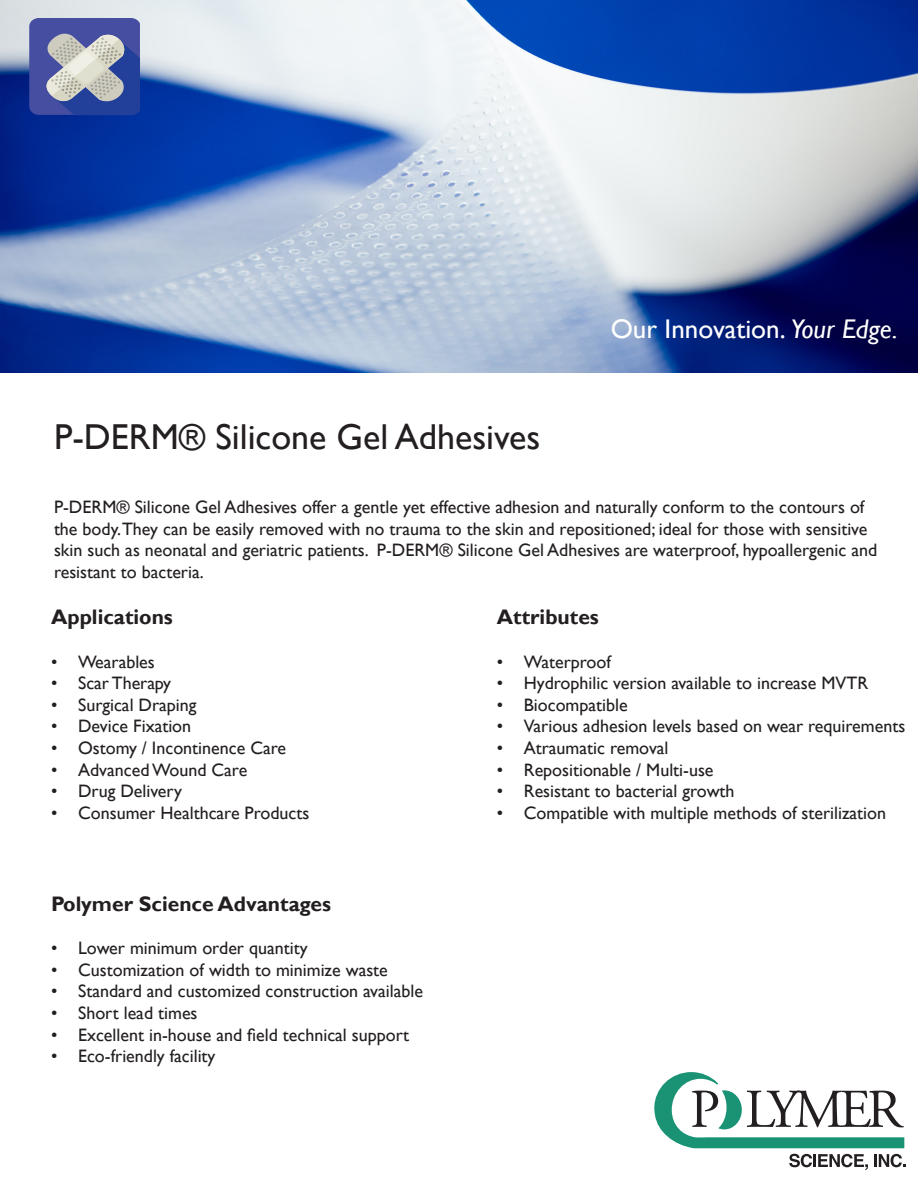
<style>
.page{position:relative;width:918px;height:1188px;background:#fff}
.page>*{position:absolute;margin:0;border:0;box-sizing:border-box;transform-origin:0 0}
.t1{font:36px "Gill Sans";color:#231f20}
.t2{font:27px "Gill Sans";color:#fff}
.t3{font:700 21px "Gill Sans";color:#231f20}
.t4{font:18px/21.6px "Gill Sans";color:#231f20}
.s1{font-style:italic}
</style>
<div class="page">
<img style="left:0;top:0;width:918px;height:373px">
<svg style="left:789px;top:1154px;width:79px;height:16px"></svg>
<svg style="left:874px;top:1154px;width:32px;height:13px"></svg>
<svg style="left:654px;top:1072px;width:250px;height:76px"></svg>
<svg style="left:29px;top:18px;width:111px;height:97px;background:#727cac"></svg>
<p class="t1" style="left:54px;top:416px;width:488px">P-DERM® Silicone Gel Adhesives</p>
<p class="t2" style="left:611px;top:313px;width:289px">Our Innovation. <span class="s1">Your Edge.</span></p>
<p class="t4" style="left:54px;top:496px;width:825px">P-DERM® Silicone Gel Adhesives offer a gentle yet effective adhesion and naturally conform to the contours of the body.They can be easily removed with no trauma to the skin and repositioned; ideal for those with sensitive skin such as neonatal and geriatric patients. P-DERM® Silicone Gel Adhesives are waterproof, hypoallergenic and resistant to bacteria.</p>
<p class="t3" style="left:497px;top:605px;width:104px">Attributes</p>
<p class="t4" style="left:497px;top:651px;width:116px">• Waterproof</p>
<p class="t4" style="left:497px;top:673px;width:373px">• Hydrophilic version available to increase MVTR</p>
<p class="t4" style="left:497px;top:694px;width:132px">• Biocompatible</p>
<p class="t4" style="left:497px;top:716px;width:410px">• Various adhesion levels based on wear requirements</p>
<p class="t4" style="left:497px;top:738px;width:173px">• Atraumatic removal</p>
<p class="t4" style="left:497px;top:759px;width:218px">• Repositionable / Multi-use</p>
<p class="t4" style="left:497px;top:781px;width:239px">• Resistant to bacterial growth</p>
<p class="t4" style="left:497px;top:802px;width:391px">• Compatible with multiple methods of sterilization</p>
<p class="t3" style="left:51px;top:605px;width:123px">Applications</p>
<p class="t4" style="left:51px;top:651px;width:105px">• Wearables</p>
<p class="t4" style="left:51px;top:673px;width:122px">• Scar Therapy</p>
<p class="t4" style="left:51px;top:694px;width:147px">• Surgical Draping</p>
<p class="t4" style="left:51px;top:716px;width:142px">• Device Fixation</p>
<p class="t4" style="left:51px;top:738px;width:237px">• Ostomy / Incontinence Care</p>
<p class="t4" style="left:51px;top:759px;width:198px">• Advanced Wound Care</p>
<p class="t4" style="left:51px;top:781px;width:133px">• Drug Delivery</p>
<p class="t4" style="left:51px;top:802px;width:260px">• Consumer Healthcare Products</p>
<p class="t3" style="left:51px;top:891px;width:282px">Polymer Science Advantages</p>
<p class="t4" style="left:51px;top:938px;width:258px">• Lower minimum order quantity</p>
<p class="t4" style="left:51px;top:959px;width:338px">• Customization of width to minimize waste</p>
<p class="t4" style="left:51px;top:981px;width:373px">• Standard and customized construction available</p>
<p class="t4" style="left:51px;top:1002px;width:148px">• Short lead times</p>
<p class="t4" style="left:51px;top:1024px;width:360px">• Excellent in-house and field technical support</p>
<p class="t4" style="left:51px;top:1046px;width:166px">• Eco-friendly facility</p>
</div>
